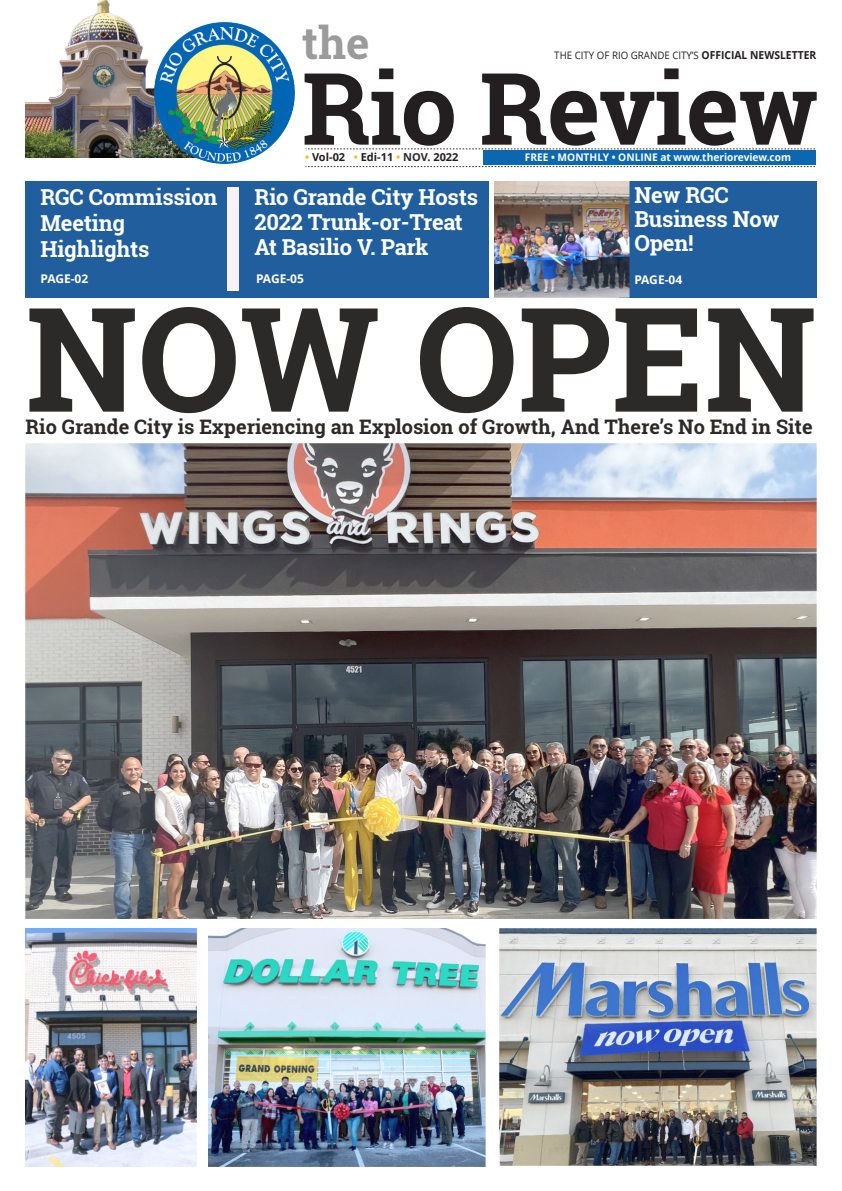
<style>
.page{position:relative;width:842px;height:1191px;background:#fff}
.page>*{position:absolute;margin:0;border:0;box-sizing:border-box;transform-origin:0 0}
.t1{font:700 145px "Roboto Slab";color:#2c2a29}
.t2{font:700 100px "Roboto Slab";letter-spacing:-.01em;color:#231f20}
.t3{font:700 44px "Roboto Slab";color:#9b9b9b}
.t4{font:700 22px/24px "Roboto Slab";letter-spacing:-.01em;color:#fff}
.t5{font:700 20px "Roboto Slab";color:#2c2a29}
.t6{font:700 12px "Open Sans";letter-spacing:-.01em;color:#fff}
.t7{font:700 11px "Open Sans";color:#231f20}
.t8{font:700 10.5px "Open Sans";color:#fff}
.t9{font:10.3px "Open Sans";color:#231f20;scale:.94 1}
.s1{color:#f5bd20}
.s2{color:#2c2a29}
.s3{font-weight:700;font-size:11px}
</style>
<div class="page">
<img style="left:26px;top:0;width:129px;height:158px">
<div style="left:483px;top:151px;width:333px;height:14px;background:#0c67b2"></div>
<div style="left:26px;top:181px;width:463px;height:116px;background:#205e9e"></div>
<div style="left:619px;top:181px;width:197px;height:116px;background:#205e9e"></div>
<img style="left:495px;top:181px;width:134px;height:116px">
<svg style="left:306px;top:149px;width:509px;height:1px"></svg>
<svg style="left:306px;top:166px;width:510px;height:1px"></svg>
<img style="left:155px;top:23px;width:140px;height:140px">
<div style="left:227px;top:187px;width:11px;height:104px;background:#faf1f8"></div>
<img style="left:25px;top:443px;width:792px;height:476px">
<img style="left:26px;top:928px;width:171px;height:238px">
<img style="left:208px;top:928px;width:278px;height:238px">
<img style="left:499px;top:928px;width:318px;height:238px">
<p class="t4" style="left:40px;top:183px;width:179px;line-height:26px">RGC Commission<br>Meeting<br>Highlights</p>
<h3 class="t3" style="left:302px;top:13px;width:69px">the</h3>
<h2 class="t2" style="left:302px;top:40px;width:518px">Rio Review</h2>
<p class="t7" style="left:305px;top:153px;width:155px"><span class="s1">•</span> Vol-02 <span class="s1">•</span> Edi-11 <span class="s1">•</span> <span class="s2">NOV.</span> 2022</p>
<p class="t9" style="left:554px;top:51px;width:280px">THE CITY OF RIO GRANDE CITY’S <span class="s3">OFFICIAL NEWSLETTER</span></p>
<p class="t8" style="left:525px;top:153px;width:268px">FREE • MONTHLY • ONLINE at www.therioreview.com</p>
<p class="t4" style="left:634px;top:182px;width:146px">New RGC<br>Business Now<br>Open!</p>
<p class="t4" style="left:254px;top:183px;width:225px;line-height:25px">Rio Grande City Hosts<br>2022 Trunk-or-Treat<br>At Basilio V. Park</p>
<p class="t6" style="left:40px;top:274px;width:49px">PAGE-02</p>
<p class="t6" style="left:634px;top:275px;width:49px">PAGE-04</p>
<p class="t6" style="left:256px;top:274px;width:49px">PAGE-05</p>
<h1 class="t1" style="left:26px;top:260px;width:792px">NOW OPEN</h1>
<p class="t5" style="left:26px;top:413px;width:789px">Rio Grande City is Experiencing an Explosion of Growth, And There’s No End in Site</p>
</div>
